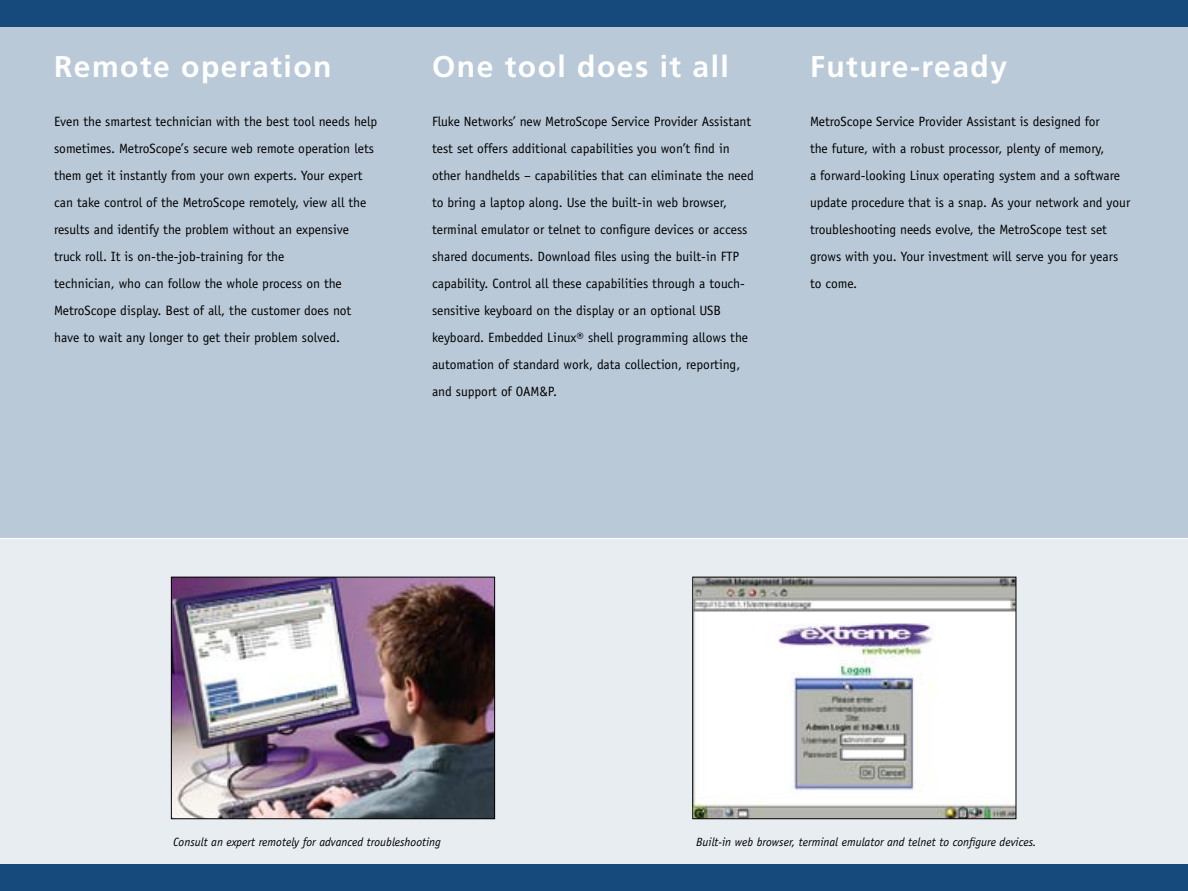
<style>
.page{position:relative;width:1188px;height:891px;background:#fff}
.page>*{position:absolute;margin:0;border:0;box-sizing:border-box;transform-origin:0 0}
.t1{font:700 30px "Frutiger";letter-spacing:.05em;color:#fff}
.t2{font:13.5px/27px "Officina Sans";color:#000}
.t3{font:italic 12px "Officina Sans";color:#000}
</style>
<div class="page">
<div style="left:0;top:17px;width:1188px;height:679px;background:#b9c9d8"></div>
<div style="left:0;top:538px;width:1188px;height:327px;background:#e8edf2"></div>
<div style="left:0;top:0;width:1188px;height:27px;background:#174a7c"></div>
<div style="left:0;top:864px;width:1188px;height:27px;background:#174a7c"></div>
<hr style="left:0;top:538px;width:1188px;height:1px;background:#fff">
<img style="left:694px;top:579px;width:320px;height:238px">
<div style="left:692px;top:577px;width:324px;height:242px;border:1px solid #000"></div>
<img style="left:173px;top:579px;width:320px;height:238px">
<div style="left:171px;top:577px;width:324px;height:242px;border:1px solid #000"></div>
<h1 class="t1" style="left:54px;top:49px;width:279px">Remote operation</h1>
<h1 class="t1" style="left:432px;top:49px;width:298px">One tool does it all</h1>
<p class="t2" style="left:54px;top:108px;width:325px">Even the smartest technician with the best tool needs help sometimes. MetroScope’s secure web remote operation lets them get it instantly from your own experts. Your expert can take control of the MetroScope remotely, view all the results and identify the problem without an expensive truck roll. It is on-the-job-training for the<br>technician, who can follow the whole process on the MetroScope display. Best of all, the customer does not have to wait any longer to get their problem solved.</p>
<p class="t2" style="left:810px;top:108px;width:322px">MetroScope Service Provider Assistant is designed for<br>the future, with a robust processor, plenty of memory,<br>a forward-looking Linux operating system and a software update procedure that is a snap. As your network and your troubleshooting needs evolve, the MetroScope test set grows with you. Your investment will serve you for years to come.</p>
<h1 class="t1" style="left:810px;top:49px;width:199px">Future-ready</h1>
<p class="t2" style="left:432px;top:108px;width:323px">Fluke Networks’ new MetroScope Service Provider Assistant test set offers additional capabilities you won’t find in other handhelds – capabilities that can eliminate the need to bring a laptop along. Use the built-in web browser, terminal emulator or telnet to configure devices or access shared documents. Download files using the built-in FTP capability. Control all these capabilities through a touch&shy;sensitive keyboard on the display or an optional USB keyboard. Embedded Linux® shell programming allows the automation of standard work, data collection, reporting, and support of OAM&amp;P.</p>
<p class="t3" style="left:173px;top:835px;width:269px">Consult an expert remotely for advanced troubleshooting</p>
<p class="t3" style="left:696px;top:835px;width:342px">Built-in web browser, terminal emulator and telnet to configure devices.</p>
</div>
